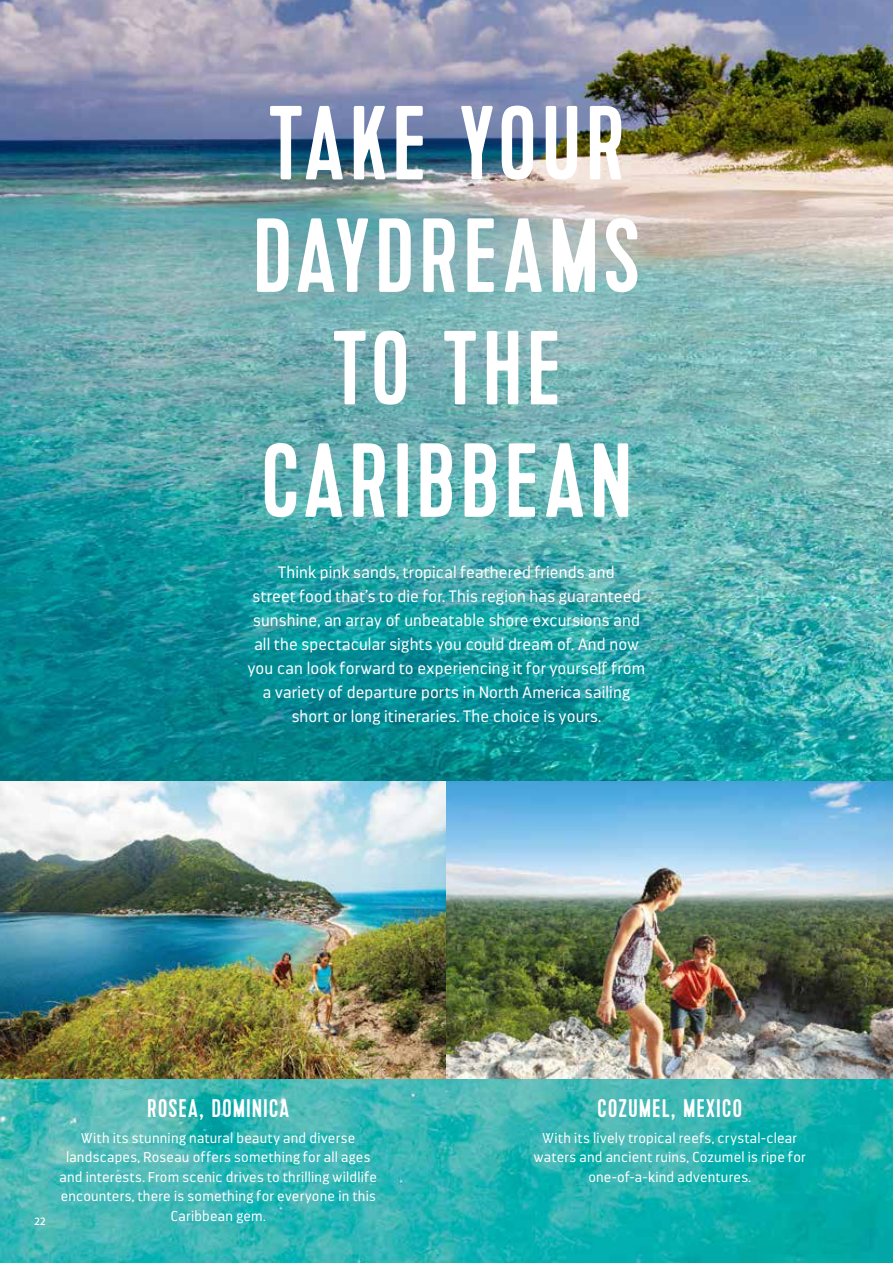
<style>
.page{position:relative;width:893px;height:1263px;background:#fff}
.page>*{position:absolute;margin:0;border:0;box-sizing:border-box;transform-origin:0 0}
.t1{font:105px/112.5px "Kapra";letter-spacing:.06em;color:#fff;text-align:center}
.t2{font:25.5px "Kapra";letter-spacing:.06em;color:#fff}
.t3{font:300 16.5px/24px "Darwin";letter-spacing:.01em;color:#fff;text-align:center}
.t4{font:300 14.25px/19.5px "Darwin";letter-spacing:.015em;color:#fff;text-align:center}
.t5{font:10.5px "Darwin";color:#fff}
</style>
<div class="page">
<img style="left:0;top:1079px;width:893px;height:184px">
<img style="left:0;top:0;width:893px;height:781px">
<img style="left:0;top:781px;width:446px;height:298px">
<img style="left:446px;top:781px;width:447px;height:298px">
<h1 class="t1" style="left:254px;top:90px;width:387px">TAKE YOUR<br>DAYDREAMS<br>TO THE<br>CARIBBEAN</h1>
<p class="t3" style="left:248px;top:560px;width:399px">Think pink sands, tropical feathered friends and<br>street food that’s to die for. This region has guaranteed sunshine, an array of unbeatable shore excursions and all the spectacular sights you could dream of. And now you can look forward to experiencing it for yourself from a variety of departure ports in North America sailing short or long itineraries. The choice is yours.</p>
<p class="t5" style="left:34px;top:1215px;width:13px">22</p>
<h2 class="t2" style="left:147px;top:1093px;width:143px">ROSEA, DOMINICA</h2>
<p class="t4" style="left:59px;top:1128px;width:319px">With its stunning natural beauty and diverse landscapes, Roseau offers something for all ages and interests. From scenic drives to thrilling wildlife encounters, there is something for everyone in this Caribbean gem.</p>
<h2 class="t2" style="left:597px;top:1093px;width:146px">COZUMEL, MEXICO</h2>
<p class="t4" style="left:534px;top:1128px;width:273px">With its lively tropical reefs, crystal-clear waters and ancient ruins, Cozumel is ripe for one-of-a-kind adventures.</p>
</div>
